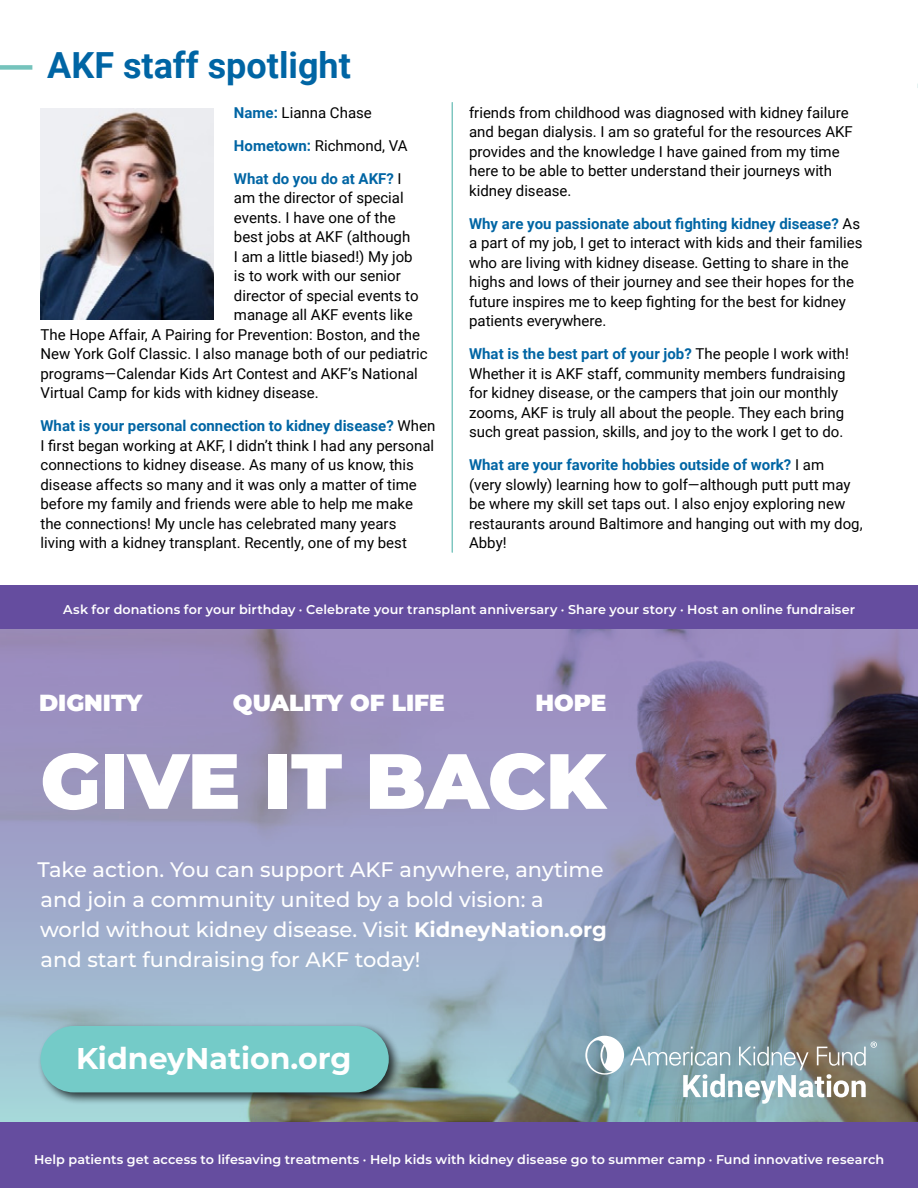
<style>
.page{position:relative;width:918px;height:1188px;background:#fff}
.page>*{position:absolute;margin:0;border:0;box-sizing:border-box;transform-origin:0 0}
.t1{font:900 78px "Montserrat";color:#fff}
.t2{font:700 36px "Roboto";color:#0065a4}
.t3{font:700 30px "Montserrat";color:#fff}
.t4{font:900 23.25px "Montserrat";color:#fff}
.t5{font:500 21px/30px "Montserrat";color:#fff}
.t6{font:15px/19.5px "Roboto";color:#000}
.t7{font:700 15px "Roboto";color:#0065a4}
.t8{font:600 12.75px "Montserrat";letter-spacing:.005em;color:#fff}
.s1{font-weight:700;color:#0065a4}
.s2{font-weight:400;color:#000}
.s3{font-weight:700}
</style>
<div class="page">
<img style="left:0;top:629px;width:918px;height:494px">
<hr style="left:452px;top:102px;width:1px;height:451px;background:#75c3bc">
<img style="left:40px;top:109px;width:174px;height:210px">
<div style="left:0;top:65px;width:32px;height:5px;background:#75c3bc"></div>
<div style="left:0;top:1123px;width:918px;height:65px;background:#654d9f"></div>
<div style="left:0;top:586px;width:918px;height:43px;background:#654d9f"></div>
<svg style="left:585px;top:1036px;width:39px;height:39px"></svg>
<svg style="left:630px;top:1042px;width:247px;height:62px;background:#98adb0"></svg>
<div style="left:37px;top:1023px;width:365px;height:83px;background:#000;opacity:.75"></div>
<div style="left:40px;top:1026px;width:349px;height:66px;background:#74cbc8;border-radius:33px"></div>
<h2 class="t2" style="left:47px;top:40px;width:305px">AKF staff spotlight</h2>
<p class="t6" style="left:234px;top:102px;width:139px"><span class="s1">Name:</span> Lianna Chase</p>
<p class="t6" style="left:234px;top:135px;width:175px"><span class="s1">Hometown:</span> Richmond, VA</p>
<p class="t7" style="left:234px;top:168px;width:169px">What do you do at AKF? <span class="s2">I</span></p>
<p class="t6" style="left:234px;top:188px;width:171px">am the director of special</p>
<p class="t6" style="left:234px;top:207px;width:163px">events. I have one of the</p>
<p class="t6" style="left:234px;top:227px;width:178px">best jobs at AKF (although</p>
<p class="t6" style="left:234px;top:246px;width:180px">I am a little biased!) My job</p>
<p class="t6" style="left:234px;top:266px;width:168px">is to work with our senior</p>
<p class="t6" style="left:234px;top:285px;width:186px">director of special events to</p>
<p class="t6" style="left:234px;top:305px;width:180px">manage all AKF events like</p>
<p class="t6" style="left:40px;top:324px;width:381px">The Hope Affair, A Pairing for Prevention: Boston, and the</p>
<p class="t6" style="left:40px;top:344px;width:389px">New York Golf Classic. I also manage both of our pediatric</p>
<p class="t6" style="left:40px;top:363px;width:379px">programs—Calendar Kids Art Contest and AKF’s National</p>
<p class="t6" style="left:40px;top:383px;width:280px">Virtual Camp for kids with kidney disease.</p>
<p class="t6" style="left:40px;top:416px;width:396px"><span class="s1">What is your personal connection to kidney disease?</span> When I first began working at AKF, I didn’t think I had any personal connections to kidney disease. As many of us know, this disease affects so many and it was only a matter of time before my family and friends were able to help me make the connections! My uncle has celebrated many years<br>living with a kidney transplant. Recently, one of my best</p>
<p class="t6" style="left:469px;top:102px;width:385px">friends from childhood was diagnosed with kidney failure and began dialysis. I am so grateful for the resources AKF provides and the knowledge I have gained from my time here to be able to better understand their journeys with kidney disease.</p>
<p class="t6" style="left:469px;top:213px;width:395px"><span class="s1">Why are you passionate about fighting kidney disease?</span> As a part of my job, I get to interact with kids and their families who are living with kidney disease. Getting to share in the highs and lows of their journey and see their hopes for the future inspires me to keep fighting for the best for kidney patients everywhere.</p>
<p class="t6" style="left:469px;top:344px;width:381px"><span class="s1">What is the best part of your job?</span> The people I work with!<br>Whether it is AKF staff, community members fundraising for kidney disease, or the campers that join our monthly zooms, AKF is truly all about the people. They each bring such great passion, skills, and joy to the work I get to do.</p>
<p class="t6" style="left:469px;top:455px;width:395px"><span class="s1">What are your favorite hobbies outside of work?</span> I am<br>(very slowly) learning how to golf—although putt putt may be where my skill set taps out. I also enjoy exploring new restaurants around Baltimore and hanging out with my dog, Abby!</p>
<p class="t8" style="left:63px;top:600px;width:793px">Ask for donations for your birthday · Celebrate your transplant anniversary · Share your story · Host an online fundraiser</p>
<h3 class="t4" style="left:39px;top:685px;width:105px">DIGNITY</h3>
<h3 class="t4" style="left:233px;top:685px;width:213px">QUALITY OF LIFE</h3>
<h3 class="t4" style="left:535px;top:685px;width:73px">HOPE</h3>
<h1 class="t1" style="left:40px;top:723px;width:567px">GIVE IT BACK</h1>
<h3 class="t5" style="left:37px;top:854px;width:571px">Take action. You can support AKF anywhere, anytime and join a community united by a bold vision: a<br>world without kidney disease. Visit <span class="s3">KidneyNation.org </span>and start fundraising for AKF today!</h3>
<h3 class="t3" style="left:76px;top:1037px;width:277px">KidneyNation.org</h3>
<p class="t8" style="left:34px;top:1150px;width:852px">Help patients get access to lifesaving treatments · Help kids with kidney disease go to summer camp · Fund innovative research</p>
</div>
